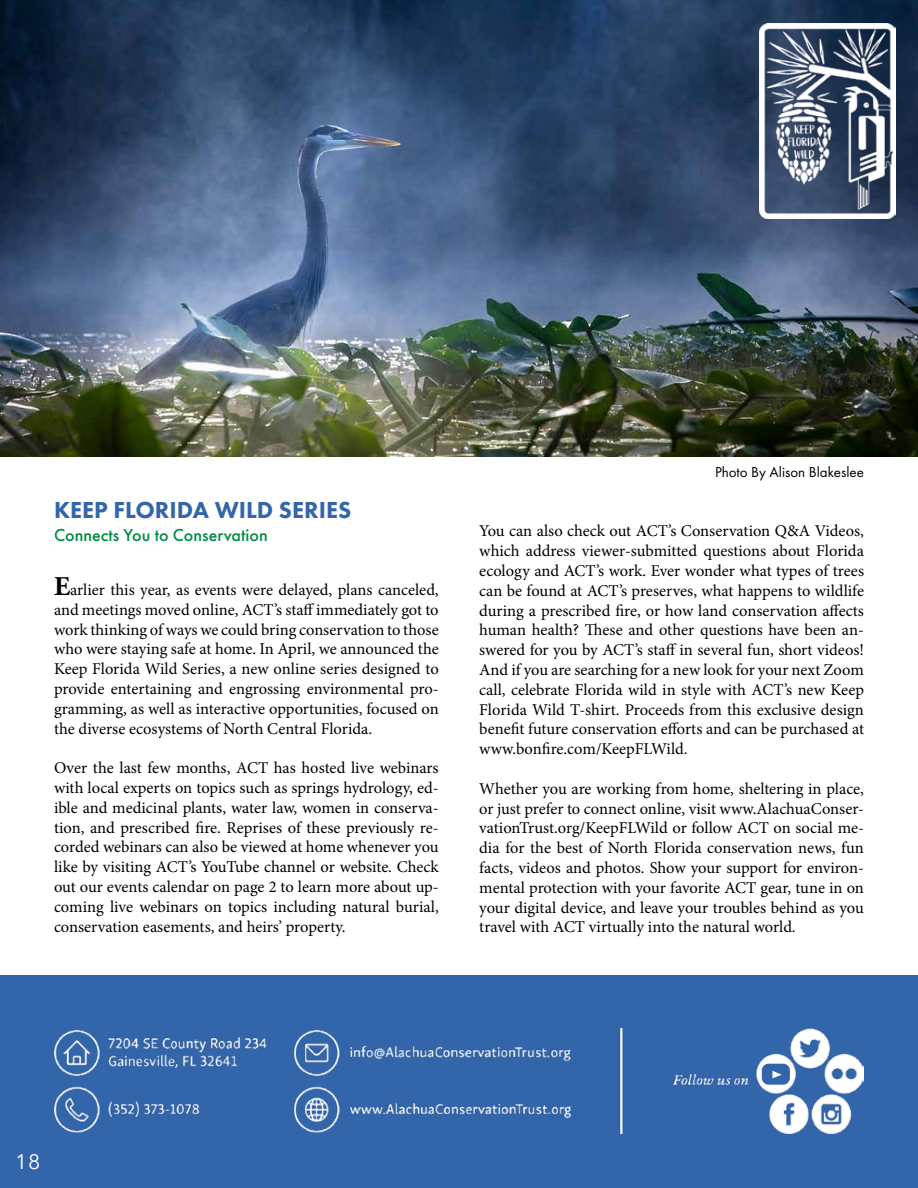
<style>
.page{position:relative;width:918px;height:1188px;background:#fff}
.page>*{position:absolute;margin:0;border:0;box-sizing:border-box;transform-origin:0 0}
.t1{font:800 24px "Futura PT";color:#3365aa}
.t2{font:21px "Avenir Next";color:#fff}
.t3{font:500 18px "Futura PT";color:#018d45}
.t4{font:16.5px/19.8px "Minion Pro";color:#000;text-align:justify}
.t5{font:15px "Futura PT";color:#000101}
.s1{font-family:"Adobe Garamond Pro";font-weight:700;font-size:27px}
</style>
<div class="page">
<div style="left:0;top:976px;width:918px;height:212px;background:#3365aa"></div>
<img style="left:54px;top:1028px;width:810px;height:106px">
<svg style="left:762px;top:1060px;width:28px;height:28px"></svg>
<img style="left:0;top:0;width:918px;height:457px">
<img style="left:760px;top:24px;width:136px;height:194px">
<div style="left:762px;top:1064px;width:28px;height:21px;background:#3365aa;border-radius:7px"></div>
<svg style="left:772px;top:1071px;width:10px;height:7px"></svg>
<h1 class="t1" style="left:54px;top:495px;width:299px">KEEP FLORIDA WILD SERIES</h1>
<p class="t3" style="left:54px;top:524px;width:215px">Connects You to Conservation</p>
<p class="t4" style="left:54px;top:580px;width:386px"><span class="s1">E</span>arlier this year, as events were delayed, plans canceled, and meetings moved online, ACT’s staff immediately got to work thinking of ways we could bring conservation to those who were staying safe at home. In April, we announced the Keep Florida Wild Series, a new online series designed to provide entertaining and engrossing environmental pro&shy;gramming, as well as interactive opportunities, focused on the diverse ecosystems of North Central Florida.</p>
<p class="t4" style="left:54px;top:758px;width:386px">Over the last few months, ACT has hosted live webinars with local experts on topics such as springs hydrology, ed&shy;ible and medicinal plants, water law, women in conserva&shy;tion, and prescribed fire. Reprises of these previously re&shy;corded webinars can also be viewed at home whenever you like by visiting ACT’s YouTube channel or website. Check out our events calendar on page 2 to learn more about up&shy;coming live webinars on topics including natural burial, conservation easements, and heirs’ property.</p>
<p class="t5" style="left:715px;top:463px;width:150px">Photo By Alison Blakeslee</p>
<p class="t4" style="left:479px;top:521px;width:386px">You can also check out ACT’s Conservation Q&amp;A Videos, which address viewer-submitted questions about Florida ecology and ACT’s work. Ever wonder what types of trees can be found at ACT’s preserves, what happens to wildlife during a prescribed fire, or how land conservation affects human health? These and other questions have been an&shy;swered for you by ACT’s staff in several fun, short videos!<br>And if you are searching for a new look for your next Zoom call, celebrate Florida wild in style with ACT’s new Keep Florida Wild T-shirt. Proceeds from this exclusive design benefit future conservation efforts and can be purchased at www.bonfire.com/KeepFLWild.</p>
<p class="t4" style="left:479px;top:779px;width:386px">Whether you are working from home, sheltering in place, or just prefer to connect online, visit www.AlachuaConser&shy;vationTrust.org/KeepFLWild or follow ACT on social me&shy;dia for the best of North Florida conservation news, fun facts, videos and photos. Show your support for environ&shy;mental protection with your favorite ACT gear, tune in on your digital device, and leave your troubles behind as you travel with ACT virtually into the natural world.</p>
<p class="t2" style="left:15px;top:1143px;width:27px">18</p>
</div>
